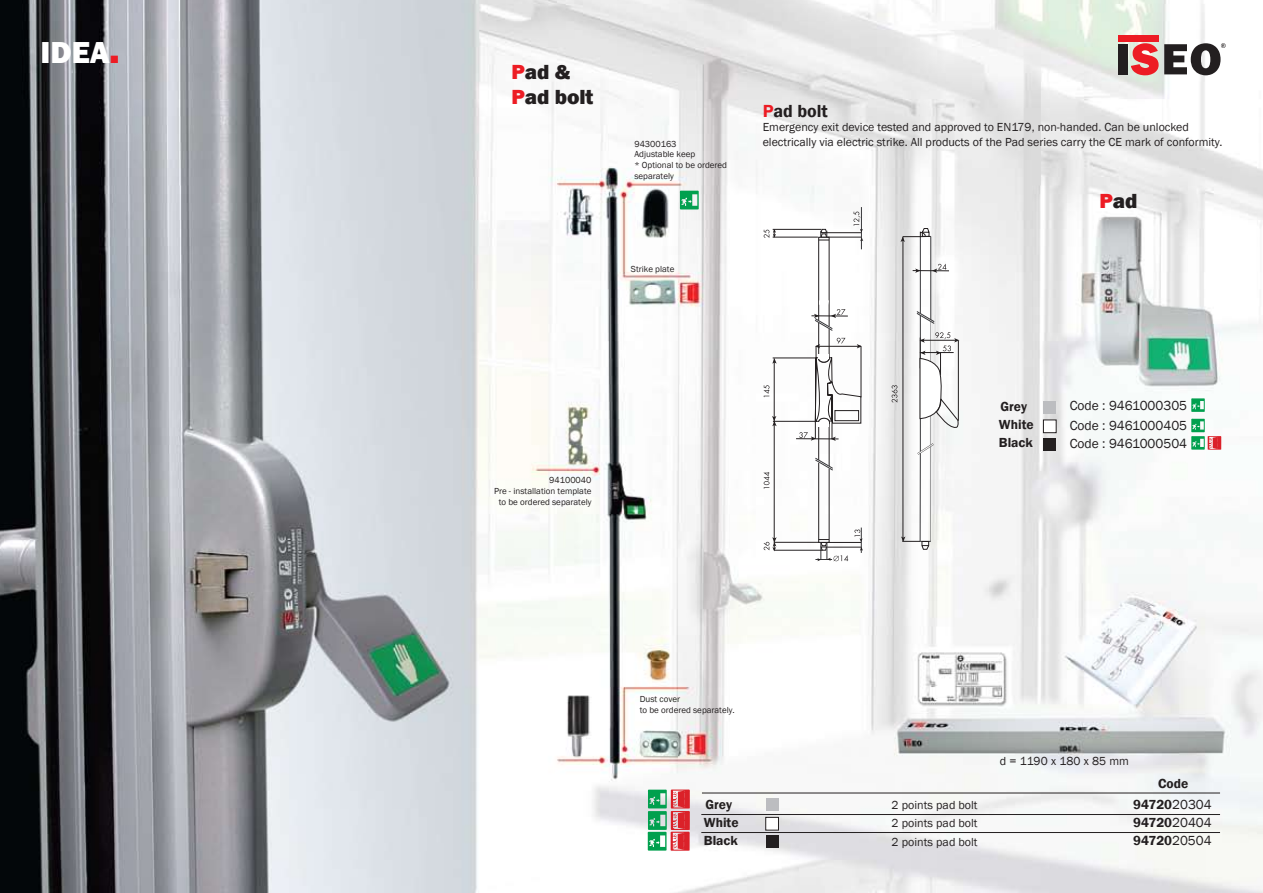
<style>
.page{position:relative;width:1263px;height:893px;background:#fff}
.page>*{position:absolute;margin:0;border:0;box-sizing:border-box;transform-origin:0 0}
.t1{font:800 31.2px "Franklin Gothic";color:#fff}
.t2{font:800 21px/25.2px "Franklin Gothic";color:#231f20}
.t3{font:600 18px "Franklin Gothic";color:#231f20}
.t4{font:600 13.5px/18px "Franklin Gothic";color:#231f20}
.t5{font:13.5px/19px "Franklin Gothic";color:#231f20;text-align:justify}
.t6{font:12px/18.8px "Franklin Gothic";color:#231f20;text-align:justify}
.t7{font:9px/10.8px "Franklin Gothic";color:#231f20}
.s1{font-size:15.6px;color:#ed1c24}
.s2{color:#ed1c24}
.s3{font-weight:400}
</style>
<div class="page">
<img style="left:0;top:0;width:1263px;height:893px">
<hr style="left:702px;top:793px;width:518px;height:1px;background:#231f20">
<hr style="left:701px;top:814px;width:519px;height:1px;background:#231f20">
<hr style="left:701px;top:832px;width:519px;height:1px;background:#231f20">
<div style="left:766px;top:798px;width:12px;height:13px;background:#bcbdc0"></div>
<div style="left:765px;top:817px;width:14px;height:13px;background:#fff;border:1px solid #231f20"></div>
<div style="left:766px;top:835px;width:12px;height:13px;background:#231f20"></div>
<div style="left:1043px;top:401px;width:13px;height:12px;background:#bcbdc0"></div>
<div style="left:1043px;top:420px;width:13px;height:13px;background:#fff;border:1px solid #231f20"></div>
<div style="left:1043px;top:438px;width:13px;height:13px;background:#231f20"></div>
<div style="left:818px;top:237px;width:11px;height:121px;border:1px solid #231f20"></div>
<div style="left:818px;top:422px;width:11px;height:121px;border:1px solid #231f20"></div>
<hr style="left:811px;top:316px;width:37px;height:1px;background:#231f20">
<svg style="left:814px;top:300px;width:31px;height:31px"></svg>
<svg style="left:815px;top:458px;width:18px;height:13px"></svg>
<svg style="left:819px;top:229px;width:10px;height:12px"></svg>
<hr style="left:773px;top:229px;width:48px;height:1px;background:#231f20">
<hr style="left:773px;top:237px;width:45px;height:1px;background:#231f20">
<hr style="left:826px;top:232px;width:35px;height:1px;background:#231f20">
<hr style="left:827px;top:237px;width:34px;height:1px;background:#231f20">
<hr style="left:861px;top:207px;width:1px;height:42px;background:#363639">
<svg style="left:853px;top:212px;width:10px;height:20px"></svg>
<svg style="left:764px;top:229px;width:12px;height:9px"></svg>
<hr style="left:827px;top:547px;width:34px;height:1px;background:#231f20">
<hr style="left:827px;top:542px;width:34px;height:1px;background:#231f20">
<hr style="left:774px;top:550px;width:48px;height:1px;background:#231f20">
<hr style="left:774px;top:542px;width:45px;height:1px;background:#231f20">
<svg style="left:854px;top:528px;width:9px;height:25px"></svg>
<svg style="left:815px;top:539px;width:33px;height:22px"></svg>
<hr style="left:773px;top:358px;width:44px;height:1px;background:#231f20">
<hr style="left:774px;top:358px;width:1px;height:64px;background:#231f20">
<hr style="left:773px;top:421px;width:44px;height:1px;background:#231f20">
<svg style="left:763px;top:385px;width:6px;height:12px"></svg>
<svg style="left:772px;top:358px;width:5px;height:6px"></svg>
<hr style="left:796px;top:438px;width:42px;height:1px;background:#231f20">
<svg style="left:799px;top:338px;width:63px;height:103px"></svg>
<hr style="left:774px;top:421px;width:1px;height:129px;background:#231f20">
<svg style="left:772px;top:416px;width:5px;height:10px"></svg>
<svg style="left:764px;top:537px;width:13px;height:14px"></svg>
<svg style="left:763px;top:472px;width:6px;height:17px"></svg>
<svg style="left:892px;top:228px;width:67px;height:322px"></svg>
<div style="left:1118px;top:44px;width:9px;height:30px;background:#231f20"></div>
<div style="left:1118px;top:35px;width:40px;height:6px;background:#ed1c24"></div>
<svg style="left:1131px;top:43px;width:27px;height:32px"></svg>
<svg style="left:1164px;top:43px;width:61px;height:32px"></svg>
<svg style="left:680px;top:190px;width:19px;height:20px"></svg>
<svg style="left:648px;top:789px;width:42px;height:62px;background:#9d907b"></svg>
<svg style="left:1191px;top:398px;width:14px;height:14px"></svg>
<svg style="left:1191px;top:419px;width:30px;height:31px"></svg>
<p class="t1" style="left:41px;top:33px;width:80px">IDEA<span class="s1">■</span></p>
<p class="t2" style="left:511px;top:59px;width:83px"><span class="s2">P</span>ad &amp;<br><span class="s2">P</span>ad bolt</p>
<p class="t7" style="left:634px;top:138px;width:94px">94300163<br>Adjustable keep<br>* Optional to be ordered separately</p>
<p class="t7" style="left:631px;top:263px;width:45px">Strike plate</p>
<p class="t3" style="left:763px;top:100px;width:67px"><span class="s2">P</span>ad bolt</p>
<p class="t6" style="left:763px;top:120px;width:461px;line-height:14.4px">Emergency exit device tested and approved to EN179, non-handed. Can be unlocked electrically via electric strike. All products of the Pad series carry the CE mark of conformity.</p>
<p class="t2" style="left:1099px;top:188px;width:39px"><span class="s2">P</span>ad</p>
<p class="t7" style="left:494px;top:475px;width:99px;text-align:right">94100040<br>Pre - installation template to be ordered separately</p>
<p class="t4" style="left:999px;top:398px;width:36px">Grey<br>White<br>Black</p>
<p class="t5" style="left:1070px;top:397px;width:119px">Code : 9461000305<br>Code : 9461000405<br>Code : 9461000504</p>
<p class="t7" style="left:640px;top:694px;width:97px">Dust cover<br>to be ordered separately.</p>
<p class="t6" style="left:1000px;top:752px;width:131px">d = 1190 x 180 x 85 mm</p>
<p class="t4" style="left:1158px;top:775px;width:32px">Code</p>
<p class="t4" style="left:705px;top:795px;width:28px">Grey</p>
<p class="t6" style="left:891px;top:796px;width:88px">2 points pad bolt 2 points pad bolt 2 points pad bolt</p>
<p class="t4" style="left:1133px;top:795px;width:80px">94720<span class="s3">20304</span></p>
<p class="t4" style="left:704px;top:813px;width:36px">White</p>
<p class="t4" style="left:1133px;top:813px;width:80px">94720<span class="s3">20404</span></p>
<p class="t4" style="left:704px;top:831px;width:35px">Black</p>
<p class="t4" style="left:1133px;top:831px;width:80px">94720<span class="s3">20504</span></p>
</div>
